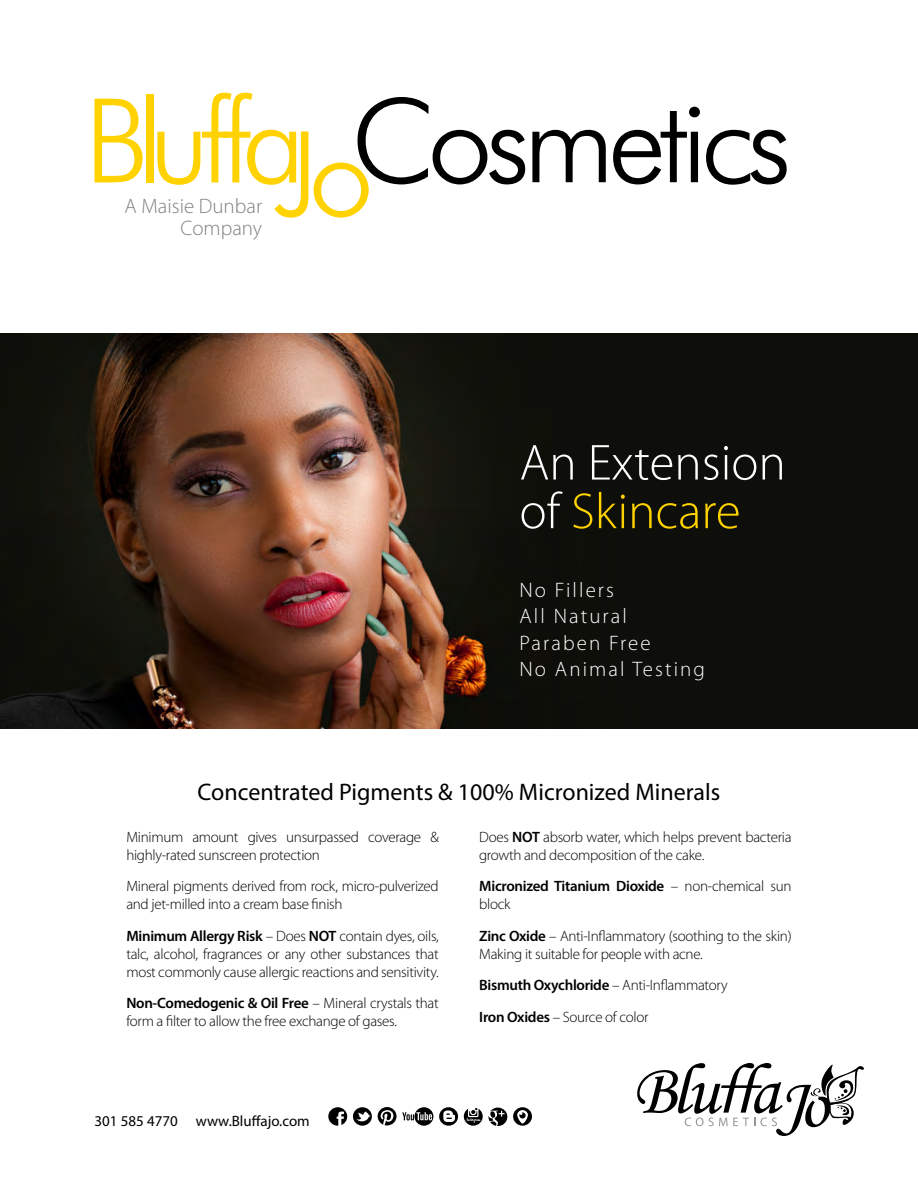
<style>
.page{position:relative;width:918px;height:1188px;background:#fff}
.page>*{position:absolute;margin:0;border:0;box-sizing:border-box;transform-origin:0 0}
.t1{font:300 51px/48.6px "Myriad Pro";color:#fff}
.t2{font:24px "Myriad Pro";color:#000}
.t3{font:300 21px/26.4px "Myriad Pro";letter-spacing:.1em;color:#fff}
.t4{font:300 21px/22.2px "Myriad Pro";color:#808285;text-align:right}
.t5{font:300 15px/18px "Myriad Pro";letter-spacing:-.02em;color:#000}
.t6{font:600 15px/18px "Myriad Pro";letter-spacing:-.02em;color:#000}
.t7{font:15px "Myriad Pro";color:#000}
.s1{color:#ffd200}
.s2{font-weight:600}
.s3{font-weight:300}
</style>
<div class="page">
<svg style="left:94px;top:99px;width:49px;height:83px"></svg>
<div style="left:146px;top:94px;width:8px;height:88px;background:#ffd200"></div>
<svg style="left:158px;top:93px;width:150px;height:125px"></svg>
<svg style="left:314px;top:97px;width:473px;height:121px"></svg>
<svg style="left:637px;top:1063px;width:227px;height:73px"></svg>
<svg style="left:353px;top:1107px;width:19px;height:19px"></svg>
<svg style="left:439px;top:1107px;width:19px;height:19px"></svg>
<svg style="left:328px;top:1107px;width:19px;height:19px"></svg>
<svg style="left:464px;top:1108px;width:43px;height:18px"></svg>
<svg style="left:378px;top:1107px;width:55px;height:19px"></svg>
<svg style="left:513px;top:1107px;width:19px;height:19px"></svg>
<img style="left:0;top:333px;width:918px;height:396px">
<h3 class="t4" style="left:125px;top:195px;width:139px">A Maisie Dunbar<br>Company</h3>
<h1 class="t1" style="left:519px;top:439px;width:268px">An Extension of <span class="s1">Skincare</span></h1>
<h3 class="t3" style="left:519px;top:577px;width:187px">No Fillers<br>All Natural<br>Paraben Free<br>No Animal Testing</h3>
<h2 class="t2" style="left:198px;top:777px;width:524px">Concentrated Pigments &amp; 100% Micronized Minerals</h2>
<p class="t5" style="left:126px;top:828px;width:314px">Minimum amount gives unsurpassed coverage &amp; highly-rated sunscreen protection</p>
<p class="t5" style="left:126px;top:877px;width:314px">Mineral pigments derived from rock, micro-pulverized and jet-milled into a cream base finish</p>
<p class="t5" style="left:126px;top:927px;width:314px;text-align:justify"><span class="s2">Minimum Allergy Risk</span> – Does <span class="s2">NOT</span> contain dyes, oils, talc, alcohol, fragrances or any other substances that most commonly cause allergic reactions and sensitivity.</p>
<p class="t5" style="left:126px;top:994px;width:314px"><span class="s2">Non-Comedogenic &amp; Oil Free</span> – Mineral crystals that form a filter to allow the free exchange of gases.</p>
<p class="t7" style="left:94px;top:1112px;width:217px">301 585 4770 www.Bluffajo.com</p>
<p class="t5" style="left:479px;top:828px;width:314px">Does <span class="s2">NOT</span> absorb water, which helps prevent bacteria growth and decomposition of the cake.</p>
<p class="t6" style="left:479px;top:877px;width:314px">Micronized Titanium Dioxide <span class="s3">– non-chemical sun block</span></p>
<p class="t5" style="left:479px;top:927px;width:314px"><span class="s2">Zinc Oxide</span> – Anti-Inflammatory (soothing to the skin)<br>Making it suitable for people with acne.</p>
<p class="t5" style="left:479px;top:970px;width:250px;line-height:31.5px"><span class="s2">Bismuth Oxychloride</span> – Anti-Inflammatory<br><span class="s2">Iron Oxides</span> – Source of color</p>
</div>
